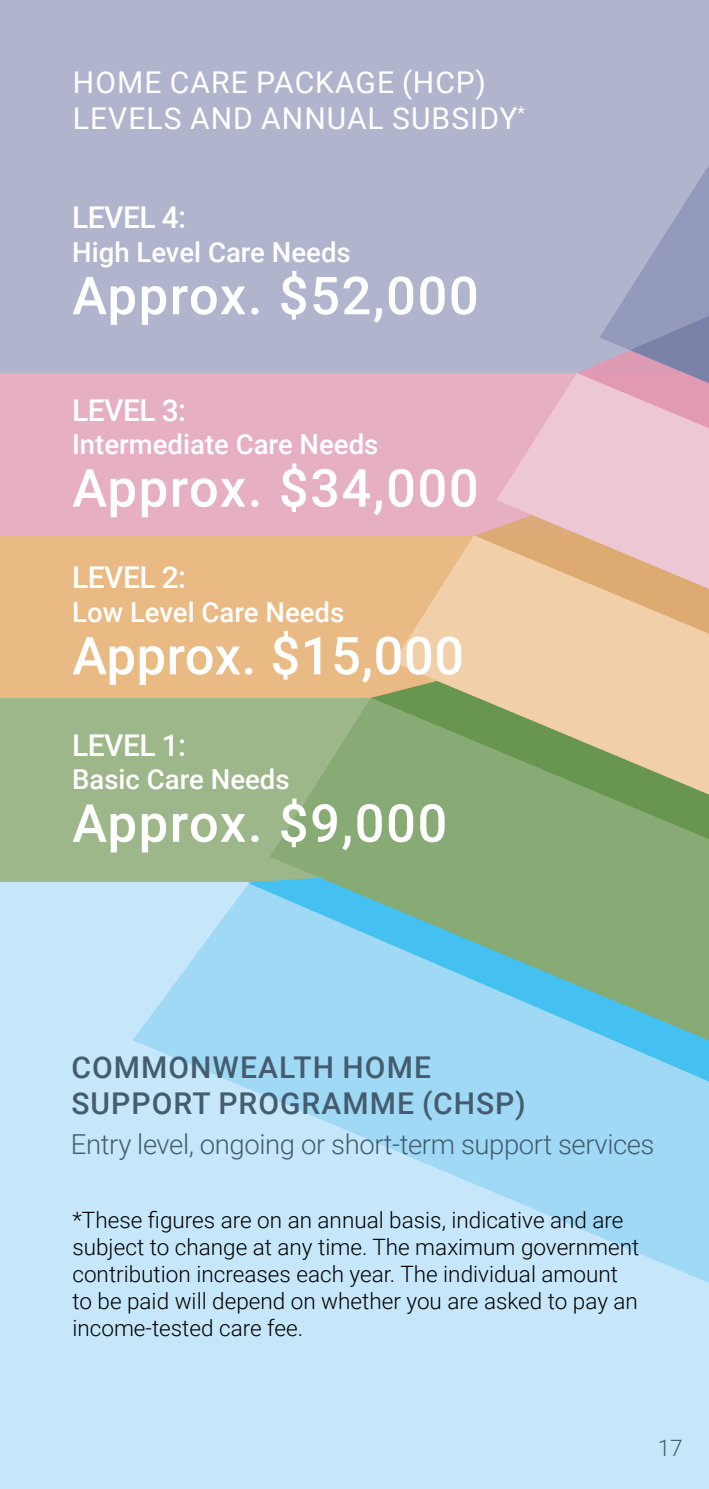
<style>
.page{position:relative;width:709px;height:1489px;background:#fff}
.page>*{position:absolute;margin:0;border:0;box-sizing:border-box;transform-origin:0 0}
.t1{font:500 52.5px "Roboto";letter-spacing:.02em;color:#fff}
.t2{font:30px/36px "Roboto";letter-spacing:.035em;color:#fff}
.t3{font:500 30px/36px "Roboto";letter-spacing:.035em;color:#445c6d}
.t4{font:500 30px "Roboto";letter-spacing:-.02em;color:#fff}
.t5{font:500 27.5px "Roboto";color:#fff}
.t6{font:300 27.5px "Roboto";letter-spacing:-.015em;color:#445c6d}
.t7{font:300 22.5px/27px "Roboto";color:#000}
.t8{font:300 22.5px "Roboto";color:#445c6d}
</style>
<div class="page">
<div style="left:0;top:367px;width:709px;height:404px;background:#e7afc2"></div>
<div style="left:0;top:0;width:709px;height:372px;background:#b1b4cd"></div>
<div style="left:0;top:535px;width:709px;height:391px;background:#e9ba83"></div>
<div style="left:0;top:697px;width:709px;height:385px;background:#9db78a"></div>
<div style="left:0;top:882px;width:709px;height:606px;background:#c6e7f9"></div>
<svg style="left:270px;top:698px;width:439px;height:185px;fill:#88aa74"></svg>
<svg style="left:393px;top:535px;width:316px;height:259px;background:#ccbe8f"></svg>
<svg style="left:496px;top:374px;width:213px;height:215px;fill:#edc7d3"></svg>
<svg style="left:577px;top:165px;width:132px;height:277px"></svg>
<svg style="left:133px;top:883px;width:576px;height:399px;fill:#a0d9f6"></svg>
<h2 class="t2" style="left:73px;top:64px;width:453px">HOME CARE PACKAGE (HCP)<br>LEVELS AND ANNUAL SUBSIDY<sup>*</sup></h2>
<h2 class="t4" style="left:72px;top:196px;width:116px">LEVEL 4:</h2>
<p class="t5" style="left:72px;top:233px;width:280px">High Level Care Needs</p>
<h1 class="t1" style="left:72px;top:259px;width:408px">Approx. $52,000</h1>
<h2 class="t4" style="left:72px;top:389px;width:116px">LEVEL 3:</h2>
<p class="t5" style="left:72px;top:425px;width:308px">Intermediate Care Needs</p>
<h1 class="t1" style="left:72px;top:451px;width:408px">Approx. $34,000</h1>
<h2 class="t4" style="left:72px;top:556px;width:116px">LEVEL 2:</h2>
<p class="t5" style="left:72px;top:592px;width:273px">Low Level Care Needs</p>
<h1 class="t1" style="left:72px;top:619px;width:393px">Approx. $15,000</h1>
<h2 class="t4" style="left:72px;top:724px;width:116px">LEVEL 1:</h2>
<p class="t5" style="left:72px;top:760px;width:219px">Basic Care Needs</p>
<h1 class="t1" style="left:72px;top:786px;width:376px">Approx. $9,000</h1>
<h2 class="t3" style="left:71px;top:1047px;width:455px">COMMONWEALTH HOME<br>SUPPORT PROGRAMME (CHSP)</h2>
<p class="t6" style="left:71px;top:1124px;width:585px">Entry level, ongoing or short-term support services</p>
<p class="t7" style="left:72px;top:1205px;width:568px">*These figures are on an annual basis, indicative and are subject to change at any time. The maximum government contribution increases each year. The individual amount to be paid will depend on whether you are asked to pay an income-tested care fee.</p>
<p class="t8" style="left:657px;top:1432px;width:26px">17</p>
</div>
